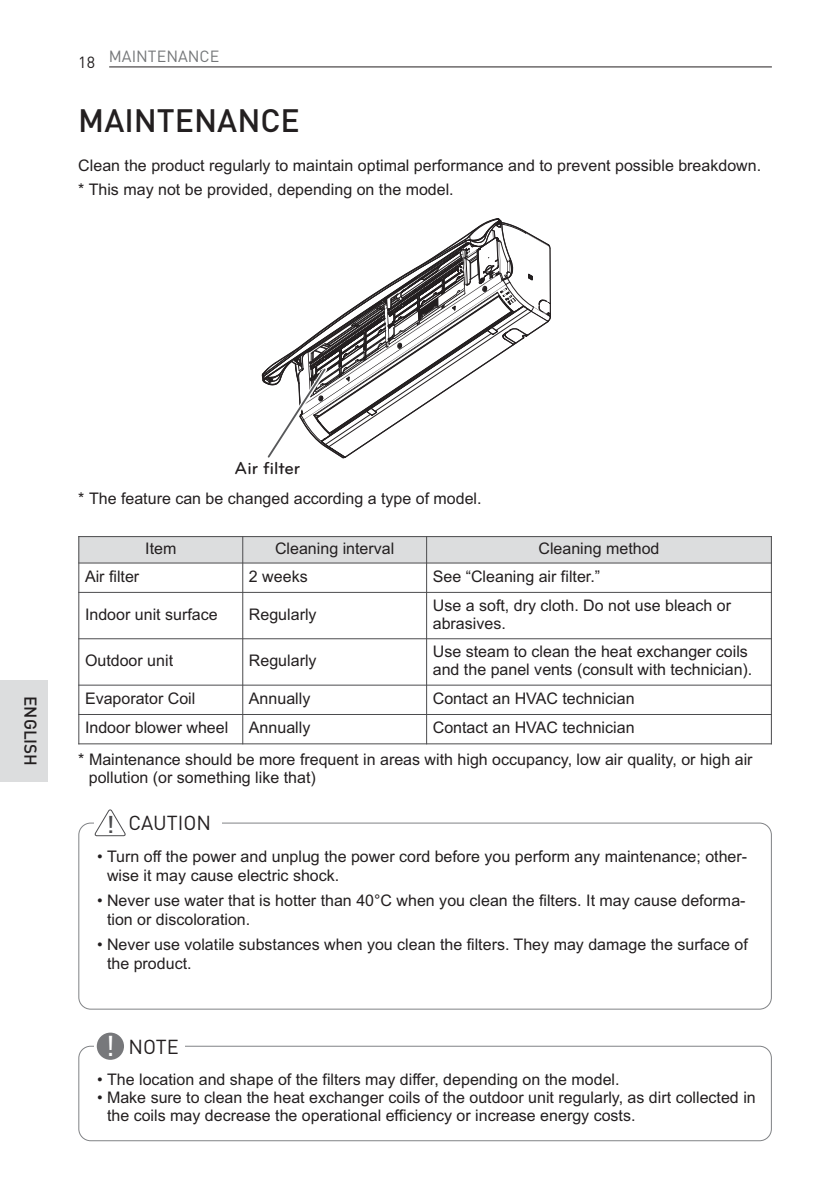
<style>
.page{position:relative;width:840px;height:1191px;background:#fff}
.page>*{position:absolute;margin:0;border:0;box-sizing:border-box;transform-origin:0 0}
.t1{font:500 32px "DIN";color:#231f20}
.t2{font:500 24px "DIN";color:#4c4c4e}
.t3{font:20px "DIN";color:#231f20}
.t4{font:500 18px "Bryant LG";color:#231f20}
.t5{font:500 17px "DIN";color:#231f20}
.t6{font:16px/18px "Arial";color:#231f20}
.t7{font:16px "DIN";color:#757779}
.s1{color:#231f20}
.s2{font-weight:500;font-size:28.4px;color:#fff}
</style>
<div class="page">
<hr style="left:109px;top:67px;width:662px;height:1px;background:#231f20">
<div style="left:0;top:680px;width:47px;height:102px;background:#dcddde"></div>
<div style="left:78px;top:536px;width:164px;height:27px;background:#dcddde"></div>
<div style="left:242px;top:536px;width:184px;height:27px;background:#dcddde"></div>
<div style="left:426px;top:536px;width:345px;height:27px;background:#dcddde"></div>
<hr style="left:78px;top:536px;width:1px;height:208px;background:#4c4c4e">
<hr style="left:242px;top:536px;width:1px;height:208px;background:#4c4c4e">
<hr style="left:426px;top:536px;width:1px;height:208px;background:#4c4c4e">
<hr style="left:770px;top:536px;width:1px;height:208px;background:#4c4c4e">
<hr style="left:78px;top:536px;width:693px;height:1px;background:#4c4c4e">
<hr style="left:78px;top:562px;width:693px;height:1px;background:#4c4c4e">
<hr style="left:78px;top:592px;width:693px;height:1px;background:#4c4c4e">
<hr style="left:78px;top:638px;width:693px;height:1px;background:#4c4c4e">
<hr style="left:78px;top:684px;width:693px;height:1px;background:#4c4c4e">
<hr style="left:78px;top:714px;width:693px;height:1px;background:#4c4c4e">
<hr style="left:78px;top:743px;width:693px;height:1px;background:#4c4c4e">
<svg style="left:262px;top:218px;width:288px;height:241px"></svg>
<div style="left:78px;top:1045px;width:693px;height:96px;border:2px solid #808285;border-radius:12px"></div>
<div style="left:94px;top:1030px;width:90px;height:33px;background:#fff"></div>
<div style="left:97px;top:1032px;width:27px;height:27px;background:#77787b;border-radius:50%"></div>
<div style="left:78px;top:822px;width:693px;height:187px;border:2px solid #808285;border-radius:12px"></div>
<div style="left:94px;top:807px;width:127px;height:33px;background:#fff"></div>
<svg style="left:94px;top:809px;width:32px;height:27px"></svg>
<p class="t7" style="left:78px;top:47px;width:142px"><span class="s1">18</span> MAINTENANCE</p>
<h1 class="t1" style="left:78px;top:109px;width:223px">MAINTENANCE</h1>
<p class="t6" style="left:78px;top:155px;width:684px;line-height:23.6px">Clean the product regularly to maintain optimal performance and to prevent possible breakdown. * This may not be provided, depending on the model.</p>
<p class="t5" style="left:37px;top:696px;width:72px;rotate:90deg">ENGLISH</p>
<p class="t4" style="left:234px;top:461px;width:67px">Air filter</p>
<p class="t6" style="left:78px;top:491px;width:404px">* The feature can be changed according a type of model.</p>
<p class="t6" style="left:145px;top:541px;width:33px">Item</p>
<p class="t6" style="left:275px;top:541px;width:121px">Cleaning interval</p>
<p class="t6" style="left:538px;top:541px;width:122px">Cleaning method</p>
<p class="t6" style="left:85px;top:569px;width:56px">Air filter</p>
<p class="t6" style="left:249px;top:569px;width:60px">2 weeks</p>
<p class="t6" style="left:432px;top:569px;width:169px">See “Cleaning air filter.”</p>
<p class="t6" style="left:85px;top:606px;width:134px">Indoor unit surface</p>
<p class="t6" style="left:249px;top:606px;width:69px">Regularly</p>
<p class="t6" style="left:432px;top:597px;width:299px">Use a soft, dry cloth. Do not use bleach or abrasives.</p>
<p class="t6" style="left:85px;top:653px;width:90px">Outdoor unit</p>
<p class="t6" style="left:249px;top:653px;width:69px">Regularly</p>
<p class="t6" style="left:432px;top:644px;width:321px">Use steam to clean the heat exchanger coils and the panel vents (consult with technician).</p>
<p class="t6" style="left:85px;top:691px;width:112px">Evaporator Coil</p>
<p class="t6" style="left:249px;top:691px;width:63px">Annually</p>
<p class="t6" style="left:432px;top:691px;width:203px">Contact an HVAC technician</p>
<p class="t6" style="left:85px;top:720px;width:145px">Indoor blower wheel</p>
<p class="t6" style="left:249px;top:720px;width:63px">Annually</p>
<p class="t6" style="left:432px;top:720px;width:203px">Contact an HVAC technician</p>
<p class="t6" style="left:89px;top:751px;width:664px;text-indent:-10px">* Maintenance should be more frequent in areas with high occupancy, low air quality, or high air pollution (or something like that)</p>
<p class="t3" style="left:128px;top:811px;width:84px">CAUTION</p>
<p class="t6" style="left:107px;top:848px;width:641px;line-height:19.2px;text-indent:-10px">• Turn off the power and unplug the power cord before you perform any maintenance; other&shy;wise it may cause electric shock.</p>
<p class="t6" style="left:107px;top:892px;width:639px;line-height:19.2px;text-indent:-10px">• Never use water that is hotter than 40°C when you clean the filters. It may cause deforma&shy;tion or discoloration.</p>
<p class="t6" style="left:107px;top:936px;width:642px;line-height:19.2px;text-indent:-10px">• Never use volatile substances when you clean the filters. They may damage the surface of the product.</p>
<h2 class="t2" style="left:106px;top:816px;width:9px">!</h2>
<p class="t3" style="left:106px;top:1035px;width:74px"><span class="s2">!</span> NOTE</p>
<p class="t6" style="left:97px;top:1071px;width:524px">• The location and shape of the filters may differ, depending on the model.</p>
<p class="t6" style="left:107px;top:1089px;width:650px;text-indent:-10px">• Make sure to clean the heat exchanger coils of the outdoor unit regularly, as dirt collected in the coils may decrease the operational efficiency or increase energy costs.</p>
</div>
